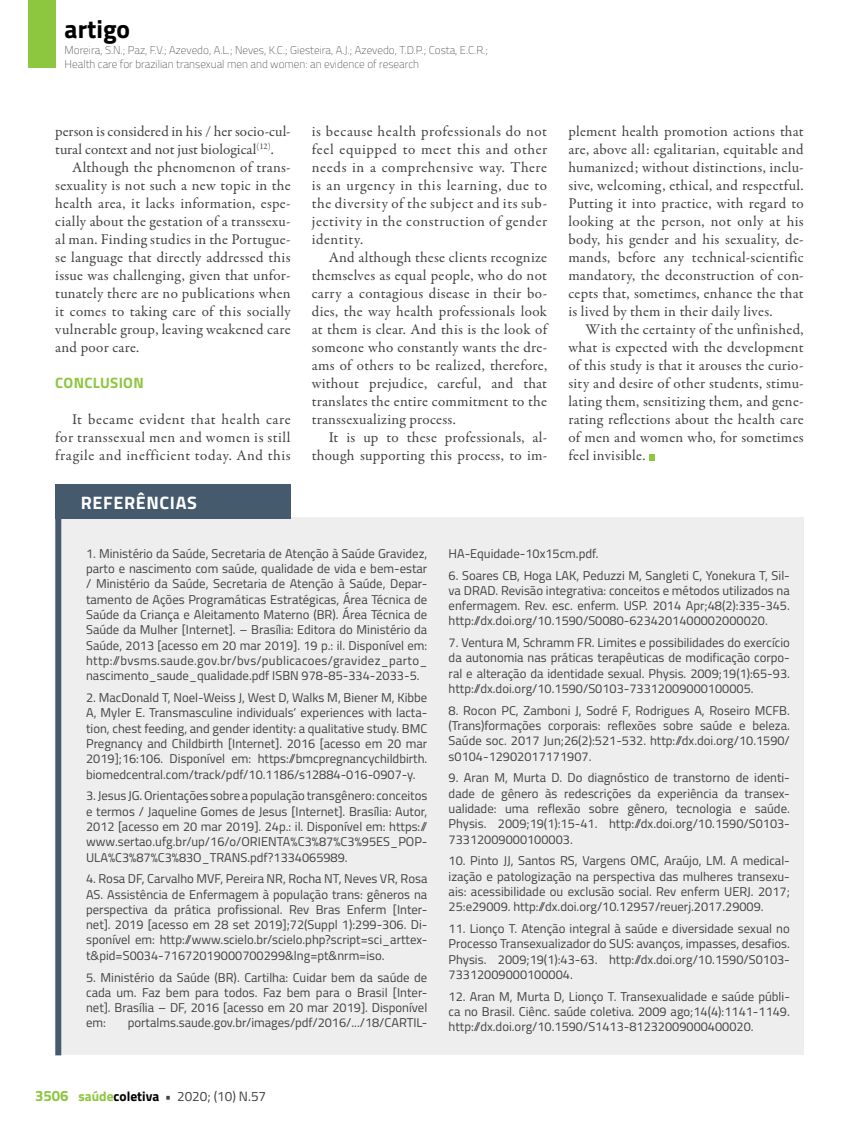
<style>
.page{position:relative;width:859px;height:1132px;background:#fff}
.page>*{position:absolute;margin:0;border:0;box-sizing:border-box;transform-origin:0 0}
.t1{font:700 25.5px "Titillium";color:#000}
.t2{font:700 18px "Titillium";letter-spacing:.035em;color:#fff}
.t3{font:15px/18px "Garamond Premr Pro";letter-spacing:.02em;color:#414042;text-align:justify}
.t4{font:15px/18px "Garamond Premr Pro";color:#414042}
.t5{font:700 15px "Titillium";letter-spacing:.02em;color:#8dc63f}
.t6{font:13.5px "Titillium";color:#414042}
.t7{font:12.75px/15.3px "Titillium";color:#414042;text-align:justify}
.t8{font:100 11.25px/13.5px "Titillium";color:#414042}
.s1{font-weight:700;font-size:15px;color:#8dc63f}
.s2{font-weight:700;color:#8dc63f}
.s3{font-weight:700;color:#000}
.s4{font-weight:700}
</style>
<div class="page">
<div style="left:28px;top:0;width:27px;height:68px;background:#8dc63f"></div>
<svg style="left:649px;top:454px;width:6px;height:6px"></svg>
<div style="left:61px;top:517px;width:743px;height:537px;background:#eeeeef"></div>
<div style="left:55px;top:483px;width:236px;height:35px;background:#455a6c"></div>
<div style="left:55px;top:499px;width:6px;height:555px;background:#455a6c"></div>
<h1 class="t1" style="left:65px;top:10px;width:67px">artigo</h1>
<p class="t8" style="left:65px;top:43px;width:425px">Moreira, S.N.; Paz, F.V.; Azevedo, A.L.; Neves, K.C.; Giesteira, A.J.; Azevedo, T.D.P.; Costa, E.C.R.;<br>Health care for brazilian transexual men and women: an evidence of research</p>
<p class="t4" style="left:55px;top:122px;width:237px">person is considered in his / her socio-cul&shy;tural context and not just biological<sup>(12)</sup>.</p>
<p class="t3" style="left:55px;top:158px;width:237px;text-indent:17px">Although the phenomenon of trans&shy;sexuality is not such a new topic in the health area, it lacks information, espe&shy;cially about the gestation of a transsexu&shy;al man. Finding studies in the Portugue&shy;se language that directly addressed this issue was challenging, given that unfor&shy;tunately there are no publications when it comes to taking care of this socially vulnerable group, leaving weakened care and poor care.</p>
<p class="t5" style="left:55px;top:371px;width:90px">CONCLUSION</p>
<p class="t3" style="left:55px;top:410px;width:237px;text-indent:17px">It became evident that health care for transsexual men and women is still fragile and inefficient today. And this</p>
<p class="t3" style="left:312px;top:122px;width:237px">is because health professionals do not feel equipped to meet this and other needs in a comprehensive way. There is an urgency in this learning, due to the diversity of the subject and its sub&shy;jectivity in the construction of gender identity.</p>
<p class="t3" style="left:312px;top:248px;width:237px;text-indent:17px">And although these clients recognize themselves as equal people, who do not carry a contagious disease in their bo&shy;dies, the way health professionals look at them is clear. And this is the look of someone who constantly wants the dre&shy;ams of others to be realized, therefore, without prejudice, careful, and that translates the entire commitment to the transsexualizing process.</p>
<p class="t3" style="left:312px;top:428px;width:237px;text-align:right">It is up to these professionals, al&shy;though supporting this process, to im-</p>
<p class="t3" style="left:568px;top:122px;width:237px">plement health promotion actions that are, above all: egalitarian, equitable and humanized; without distinctions, inclu&shy;sive, welcoming, ethical, and respectful.<br>Putting it into practice, with regard to looking at the person, not only at his body, his gender and his sexuality, de&shy;mands, before any technical-scientific mandatory, the deconstruction of con&shy;cepts that, sometimes, enhance the that is lived by them in their daily lives.</p>
<p class="t3" style="left:568px;top:320px;width:237px;text-indent:17px">With the certainty of the unfinished, what is expected with the development of this study is that it arouses the curio&shy;sity and desire of other students, stimu&shy;lating them, sensitizing them, and gene&shy;rating reflections about the health care of men and women who, for sometimes feel invisible.</p>
<h2 class="t2" style="left:81px;top:489px;width:117px">REFERÊNCIAS</h2>
<p class="t7" style="left:86px;top:545px;width:343px">1. Ministério da Saúde, Secretaria de Atenção à Saúde Gravidez, parto e nascimento com saúde, qualidade de vida e bem-estar / Ministério da Saúde, Secretaria de Atenção à Saúde, Depar&shy;tamento de Ações Programáticas Estratégicas, Área Técnica de Saúde da Criança e Aleitamento Materno (BR). Área Técnica de Saúde da Mulher [Internet]. – Brasília: Editora do Ministério da Saúde, 2013 [acesso em 20 mar 2019]. 19 p.: il. Disponível em: http://bvsms.saude.gov.br/bvs/publicacoes/gravidez_parto_ nascimento_saude_qualidade.pdf ISBN 978-85-334-2033-5.</p>
<p class="t7" style="left:86px;top:689px;width:343px">2. MacDonald T, Noel-Weiss J, West D, Walks M, Biener M, Kibbe A, Myler E. Transmasculine individuals’ experiences with lacta&shy;tion, chest feeding, and gender identity: a qualitative study. BMC Pregnancy and Childbirth [Internet]. 2016 [acesso em 20 mar 2019];16:106. Disponível em: https://bmcpregnancychildbirth. biomedcentral.com/track/pdf/10.1186/s12884-016-0907-y.</p>
<p class="t7" style="left:86px;top:787px;width:343px">3. Jesus JG. Orientações sobre a população transgênero: conceitos e termos / Jaqueline Gomes de Jesus [Internet]. Brasília: Autor, 2012 [acesso em 20 mar 2019]. 24p.: il. Disponível em: https:// www.sertao.ufg.br/up/16/o/ORIENTA%C3%87%C3%95ES_POP-ULA%C3%87%C3%83O_TRANS.pdf?1334065989.</p>
<p class="t7" style="left:86px;top:870px;width:343px">4. Rosa DF, Carvalho MVF, Pereira NR, Rocha NT, Neves VR, Rosa AS. Assistência de Enfermagem à população trans: gêneros na perspectiva da prática profissional. Rev Bras Enferm [Inter&shy;net]. 2019 [acesso em 28 set 2019];72(Suppl 1):299-306. Di&shy;sponível em: http://www.scielo.br/scielo.php?script=sci_arttex&shy;t&amp;pid=S0034-71672019000700299&amp;lng=pt&amp;nrm=iso.</p>
<p class="t7" style="left:86px;top:968px;width:343px">5. Ministério da Saúde (BR). Cartilha: Cuidar bem da saúde de cada um. Faz bem para todos. Faz bem para o Brasil [Inter&shy;net]. Brasília – DF, 2016 [acesso em 20 mar 2019]. Disponível em:</p>
<p class="t7" style="left:128px;top:1014px;width:301px">portalms.saude.gov.br/images/pdf/2016/.../18/CARTIL-</p>
<p class="t7" style="left:449px;top:545px;width:151px">HA-Equidade-10x15cm.pdf.</p>
<p class="t7" style="left:449px;top:566px;width:343px">6. Soares CB, Hoga LAK, Peduzzi M, Sangleti C, Yonekura T, Sil&shy;va DRAD. Revisão integrativa: conceitos e métodos utilizados na enfermagem. Rev. esc. enferm. USP. 2014 Apr;48(2):335-345. http://dx.doi.org/10.1590/S0080-6234201400002000020.</p>
<p class="t7" style="left:449px;top:634px;width:343px">7. Ventura M, Schramm FR. Limites e possibilidades do exercício da autonomia nas práticas terapêuticas de modificação corpo&shy;ral e alteração da identidade sexual. Physis. 2009;19(1):65-93. http://dx.doi.org/10.1590/S0103-73312009000100005.</p>
<p class="t7" style="left:449px;top:701px;width:343px">8. Rocon PC, Zamboni J, Sodré F, Rodrigues A, Roseiro MCFB. (Trans)formações corporais: reflexões sobre saúde e beleza.<br>Saúde soc. 2017 Jun;26(2):521-532. http://dx.doi.org/10.1590/ s0104-12902017171907.</p>
<p class="t7" style="left:449px;top:769px;width:343px">9. Aran M, Murta D. Do diagnóstico de transtorno de identi&shy;dade de gênero às redescrições da experiência da transex&shy;ualidade: uma reflexão sobre gênero, tecnologia e saúde.<br>Physis. 2009;19(1):15-41. http://dx.doi.org/10.1590/S0103- 73312009000100003.</p>
<p class="t7" style="left:449px;top:852px;width:343px">10. Pinto JJ, Santos RS, Vargens OMC, Araújo, LM. A medical&shy;ização e patologização na perspectiva das mulheres transexu&shy;ais: acessibilidade ou exclusão social. Rev enferm UERJ. 2017; 25:e29009. http://dx.doi.org/10.12957/reuerj.2017.29009.</p>
<p class="t7" style="left:449px;top:919px;width:343px">11. Lionço T. Atenção integral à saúde e diversidade sexual no Processo Transexualizador do SUS: avanços, impasses, desafios.<br>Physis. 2009;19(1):43-63. http://dx.doi.org/10.1590/S0103- 73312009000100004.</p>
<p class="t7" style="left:449px;top:987px;width:343px">12. Aran M, Murta D, Lionço T. Transexualidade e saúde públi&shy;ca no Brasil. Ciênc. saúde coletiva. 2009 ago;14(4):1141-1149. http://dx.doi.org/10.1590/S1413-81232009000400020.</p>
<p class="t6" style="left:35px;top:1086px;width:233px"><span class="s1">3506</span> <span class="s2">saúde</span><span class="s3">coletiva</span> <span class="s4">•</span> 2020; (10) N.57</p>
</div>
